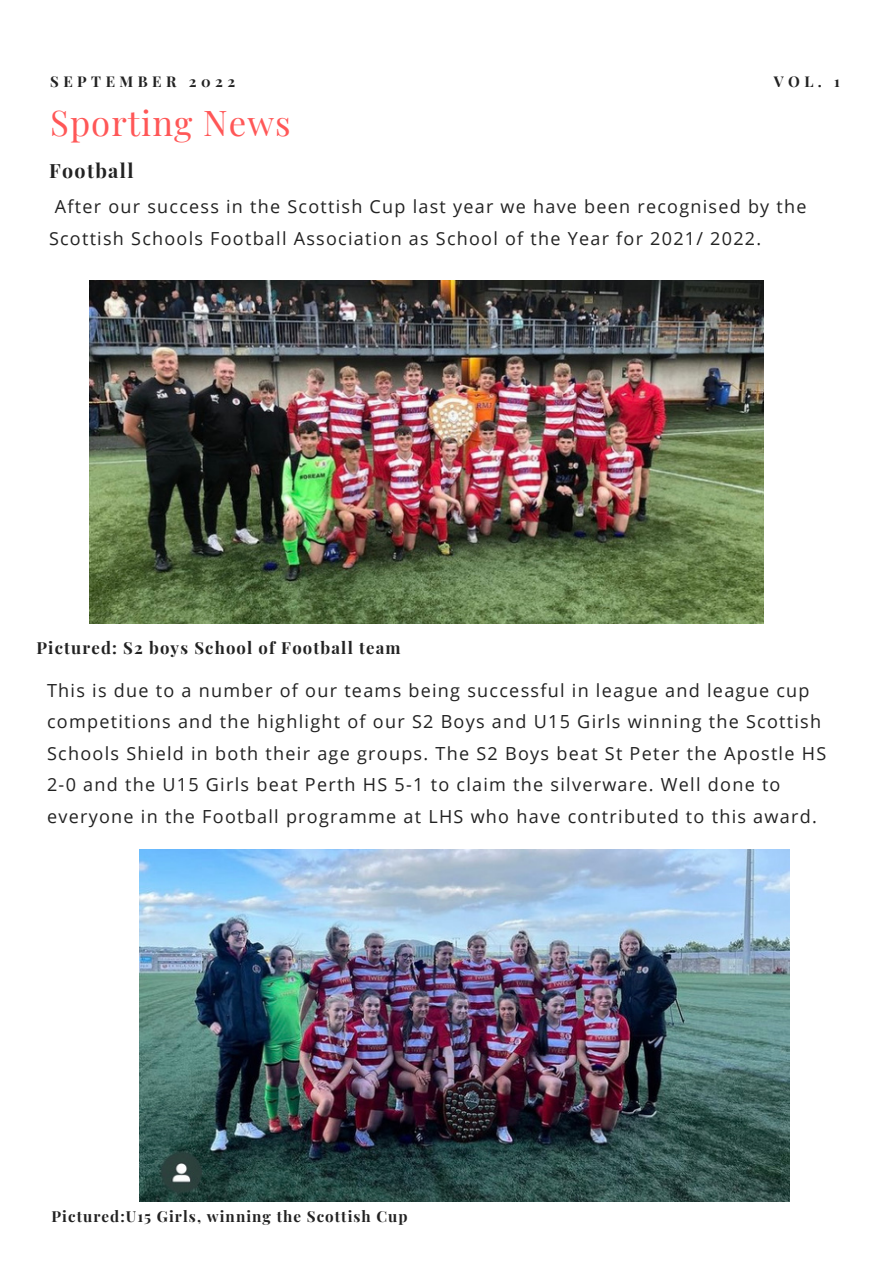
<style>
.page{position:relative;width:893px;height:1264px;background:#fff}
.page>*{position:absolute;margin:0;border:0;box-sizing:border-box;transform-origin:0 0}
.t1{font:34.65px "Playfair Display";letter-spacing:.03em;color:#ff5757}
.t2{font:700 19.65px "Playfair Display";letter-spacing:.07em;color:#222}
.t3{font:18px/31.5px "Open Sans";letter-spacing:.07em;color:#222}
.t4{font:700 16.65px "Playfair Display";letter-spacing:.07em;color:#222}
.t5{font:700 15.15px "Playfair Display";letter-spacing:.07em;color:#222}
.t6{font:700 14.85px "Playfair Display";letter-spacing:.3em;color:#222}
</style>
<div class="page">
<img style="left:89px;top:280px;width:674px;height:343px">
<img style="left:139px;top:849px;width:650px;height:352px">
<p class="t6" style="left:50px;top:70px;width:186px">SEPTEMBER 2022</p>
<p class="t6" style="left:773px;top:70px;width:68px">VOL. 1</p>
<h1 class="t1" style="left:50px;top:99px;width:242px">Sporting News</h1>
<p class="t2" style="left:49px;top:157px;width:86px">Football</p>
<p class="t3" style="left:49px;top:190px;width:759px;text-indent:6px">After our success in the Scottish Cup last year we have been recognised by the<br>Scottish Schools Football Association as School of the Year for 2021/ 2022.</p>
<p class="t4" style="left:36px;top:636px;width:365px">Pictured: S2 boys School of Football team</p>
<p class="t3" style="left:47px;top:674px;width:780px">This is due to a number of our teams being successful in league and league cup competitions and the highlight of our S2 Boys and U15 Girls winning the Scottish Schools Shield in both their age groups. The S2 Boys beat St Peter the Apostle HS 2-0 and the U15 Girls beat Perth HS 5-1 to claim the silverware. Well done to everyone in the Football programme at LHS who have contributed to this award.</p>
<p class="t5" style="left:51px;top:1205px;width:357px">Pictured:U15 Girls, winning the Scottish Cup</p>
</div>
